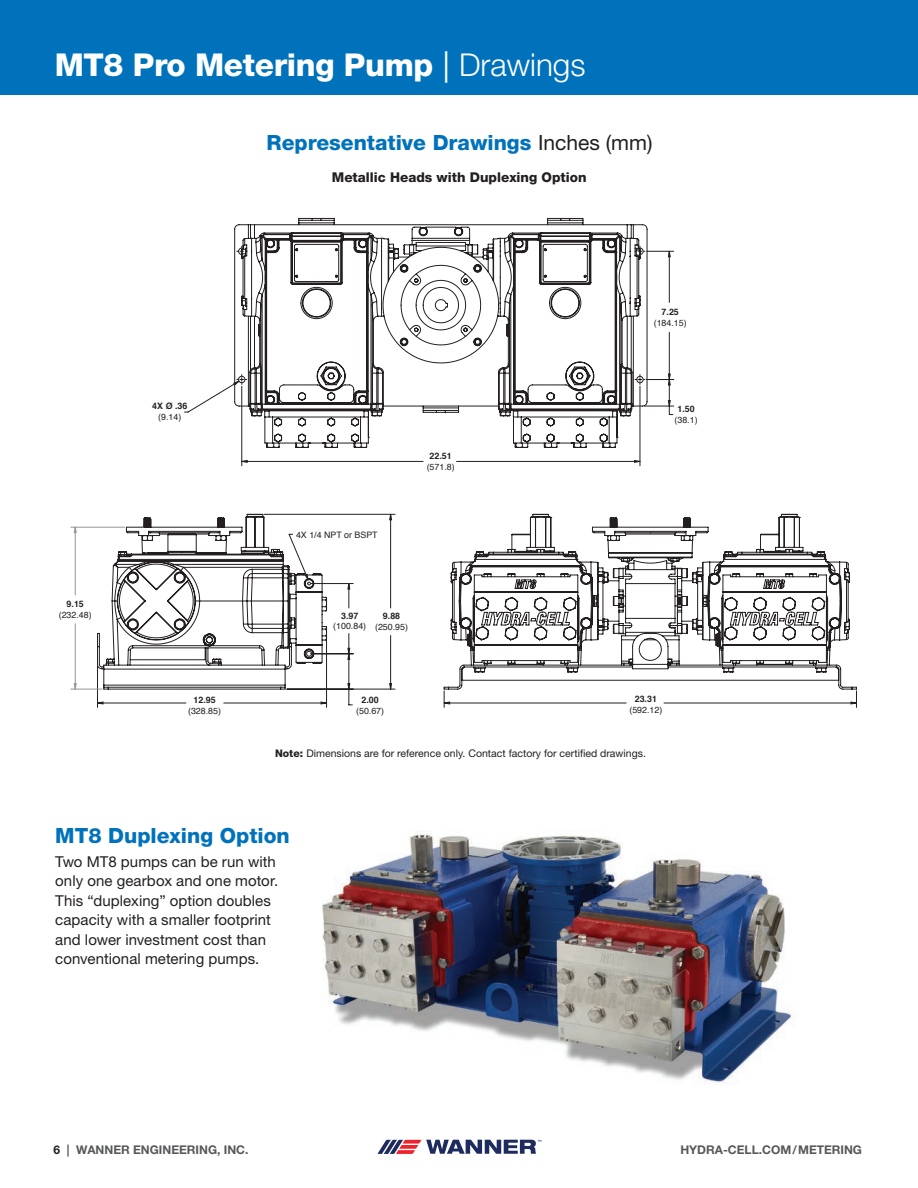
<style>
.page{position:relative;width:918px;height:1188px;background:#fff}
.page>*{position:absolute;margin:0;border:0;box-sizing:border-box;transform-origin:0 0}
.t1{font:800 31.5px "Helvetica Neue LT Std";letter-spacing:-.01em;color:#fff}
.t2{font:800 21px "Helvetica Neue LT Std";color:#0072bc}
.t3{font:15px/19.5px "Helvetica Neue LT Std";letter-spacing:.005em;color:#231f20}
.t4{font:800 13.5px "Helvetica Neue LT Std";color:#231f20}
.t5{font:700 12px "Helvetica Neue LT Std";color:#57585a}
.t6{font:10.5px "Helvetica Neue LT Std";color:#231f20}
.t7{font:8.85px "Helvetica";color:#231f20}
.t8{font:700 8.85px "Helvetica";letter-spacing:.005em;color:#231f20}
.s1{font-weight:400}
.s2{font-weight:300}
.s3{font-weight:400;color:#231f20}
.s4{font-weight:800}
.s5{color:#231f20}
</style>
<div class="page">
<div style="left:0;top:0;width:918px;height:94px;background:#0072bc"></div>
<img style="left:322px;top:831px;width:471px;height:253px">
<svg style="left:241px;top:251px;width:429px;height:211px"></svg>
<svg style="left:234px;top:218px;width:413px;height:230px"></svg>
<svg style="left:444px;top:702px;width:412px;height:2px"></svg>
<svg style="left:444px;top:514px;width:413px;height:175px"></svg>
<hr style="left:71px;top:689px;width:31px;height:1px;background:#939598">
<hr style="left:71px;top:527px;width:54px;height:1px;background:#939598">
<svg style="left:98px;top:514px;width:294px;height:190px"></svg>
<svg style="left:74px;top:528px;width:2px;height:161px"></svg>
<svg style="left:97px;top:514px;width:230px;height:175px"></svg>
<svg style="left:377px;top:1140px;width:164px;height:14px"></svg>
<h1 class="t1" style="left:55px;top:47px;width:532px">MT8 Pro Metering Pump <span class="s1">|</span> <span class="s2">Drawings</span></h1>
<h2 class="t2" style="left:267px;top:130px;width:387px">Representative Drawings <span class="s3">Inches (mm)</span></h2>
<p class="t4" style="left:332px;top:169px;width:256px">Metallic Heads with Duplexing Option</p>
<p class="t8" style="left:152px;top:399px;width:37px">4X Ø .36</p>
<p class="t7" style="left:158px;top:410px;width:25px">(9.14)</p>
<p class="t7" style="left:296px;top:528px;width:83px">4X 1/4 NPT or BSPT</p>
<p class="t8" style="left:430px;top:449px;width:24px">22.51</p>
<p class="t7" style="left:427px;top:460px;width:30px">(571.8)</p>
<p class="t8" style="left:67px;top:597px;width:19px">9.15</p>
<p class="t7" style="left:59px;top:608px;width:34px">(232.48)</p>
<p class="t8" style="left:383px;top:609px;width:19px">9.88</p>
<p class="t7" style="left:375px;top:620px;width:34px">(250.95)</p>
<p class="t8" style="left:341px;top:608px;width:19px">3.97</p>
<p class="t7" style="left:333px;top:619px;width:34px">(100.84)</p>
<p class="t8" style="left:193px;top:693px;width:24px">12.95</p>
<p class="t7" style="left:188px;top:704px;width:34px">(328.85)</p>
<p class="t8" style="left:362px;top:693px;width:19px">2.00</p>
<p class="t7" style="left:356px;top:704px;width:30px">(50.67)</p>
<p class="t8" style="left:662px;top:305px;width:19px">7.25</p>
<p class="t7" style="left:654px;top:316px;width:34px">(184.15)</p>
<p class="t8" style="left:677px;top:402px;width:19px">1.50</p>
<p class="t7" style="left:675px;top:413px;width:25px">(38.1)</p>
<p class="t8" style="left:635px;top:692px;width:24px">23.31</p>
<p class="t7" style="left:629px;top:703px;width:34px">(592.12)</p>
<p class="t6" style="left:275px;top:747px;width:372px"><span class="s4">Note:</span> Dimensions are for reference only. Contact factory for certified drawings.</p>
<h2 class="t2" style="left:55px;top:823px;width:236px">MT8 Duplexing Option</h2>
<p class="t3" style="left:55px;top:851px;width:224px">Two MT8 pumps can be run with only one gearbox and one motor.<br>This “duplexing” option doubles capacity with a smaller footprint and lower investment cost than conventional metering pumps.</p>
<p class="t5" style="left:54px;top:1142px;width:196px"><span class="s5">6</span> | WANNER ENGINEERING, INC.</p>
<p class="t5" style="left:680px;top:1142px;width:183px">HYDRA-CELL.COM/METERING</p>
</div>
